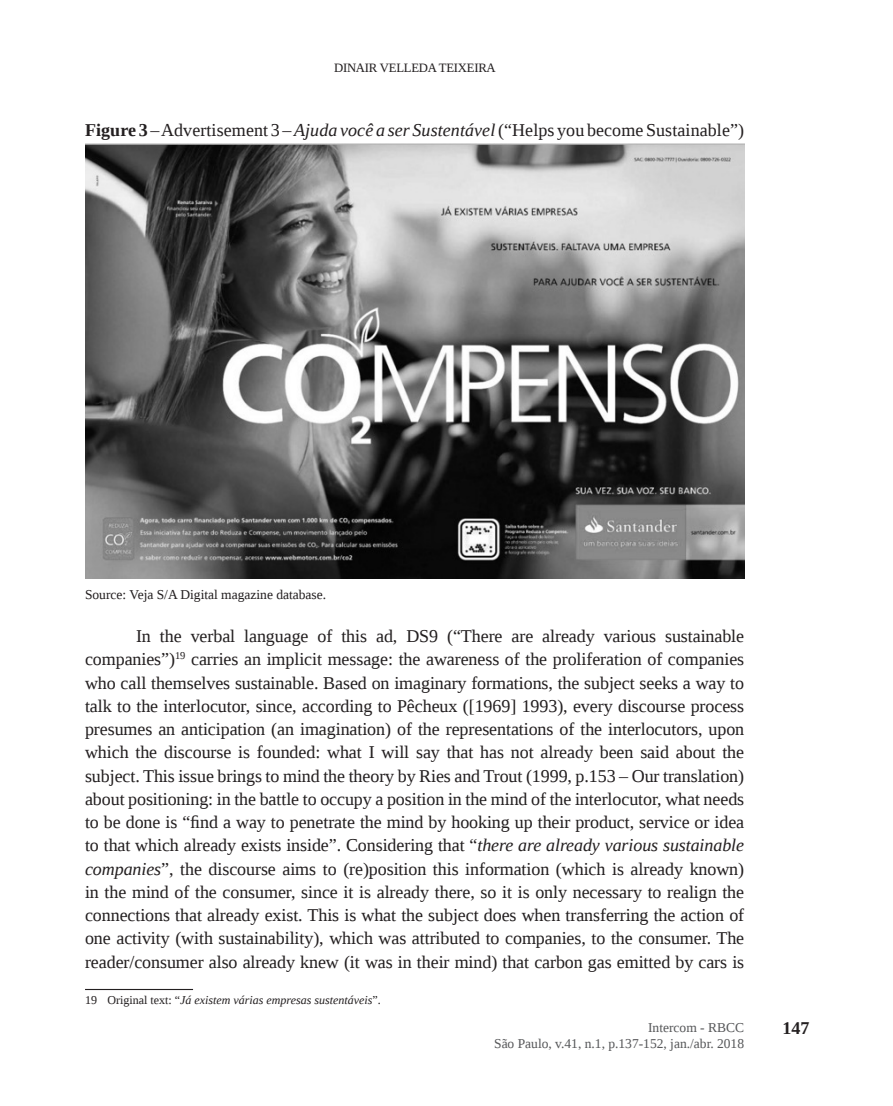
<style>
.page{position:relative;width:893px;height:1106px;background:#fff}
.page>*{position:absolute;margin:0;border:0;box-sizing:border-box;transform-origin:0 0}
.PN_-5{font:18px/23.2px "Liberation Serif";letter-spacing:-.005em;color:#231f20;text-align:justify}
.Tf{font:18px "Liberation Serif";letter-spacing:.005em;color:#231f20}
.t1{font:700 18px "Liberation Serif";color:#231f20}
.t2{font:13.5px/16.2px "Liberation Serif";color:#57585a;text-align:right}
.Fon{font:13.5px "Liberation Serif";color:#231f20}
.t3{font:12.75px "Liberation Serif";letter-spacing:-.02em;color:#231f20}
.Foo{font:italic 12px "Liberation Serif";color:#231f20}
.s1{font-weight:700}
.s2{font-style:italic}
.s3{font-style:normal}
</style>
<div class="page">
<img style="left:85px;top:143px;width:659px;height:435px">
<hr style="left:85px;top:989px;width:108px;height:1px;background:#231f20">
<p class="t3" style="left:334px;top:60px;width:163px">DINAIR VELLEDA TEIXEIRA</p>
<p class="Tf" style="left:85px;top:118px;width:661px"><span class="s1">Figure 3</span> – Advertisement 3 – <span class="s2">Ajuda você a ser Sustentável</span> (“Helps you become Sustainable”)</p>
<p class="Fon" style="left:85px;top:586px;width:243px">Source: Veja S/A Digital magazine database.</p>
<p class="PN_-5" style="left:85px;top:624px;width:661px;text-indent:51px">In the verbal language of this ad, DS9 (“There are already various sustainable companies”)<sup>19</sup> carries an implicit message: the awareness of the proliferation of companies who call themselves sustainable. Based on imaginary formations, the subject seeks a way to talk to the interlocutor, since, according to Pêcheux ([1969] 1993), every discourse process presumes an anticipation (an imagination) of the representations of the interlocutors, upon which the discourse is founded: what I will say that has not already been said about the subject. This issue brings to mind the theory by Ries and Trout (1999, p.153 – Our translation) about positioning: in the battle to occupy a position in the mind of the interlocutor, what needs to be done is “find a way to penetrate the mind by hooking up their product, service or idea to that which already exists inside”. Considering that “<span class="s2">there are already various sustainable companies</span>”, the discourse aims to (re)position this information (which is already known) in the mind of the consumer, since it is already there, so it is only necessary to realign the connections that already exist. This is what the subject does when transferring the action of one activity (with sustainability), which was attributed to companies, to the consumer. The reader/consumer also already knew (it was in their mind) that carbon gas emitted by cars is</p>
<p class="Foo" style="left:85px;top:992px;width:297px"><span class="s3">19 Original text: “</span>Já existem várias empresas sustentáveis<span class="s3">”.</span></p>
<p class="t2" style="left:494px;top:1018px;width:251px">Intercom - RBCC<br>São Paulo, v.41, n.1, p.137-152, jan./abr. 2018</p>
<p class="t1" style="left:782px;top:1016px;width:28px">147</p>
</div>
